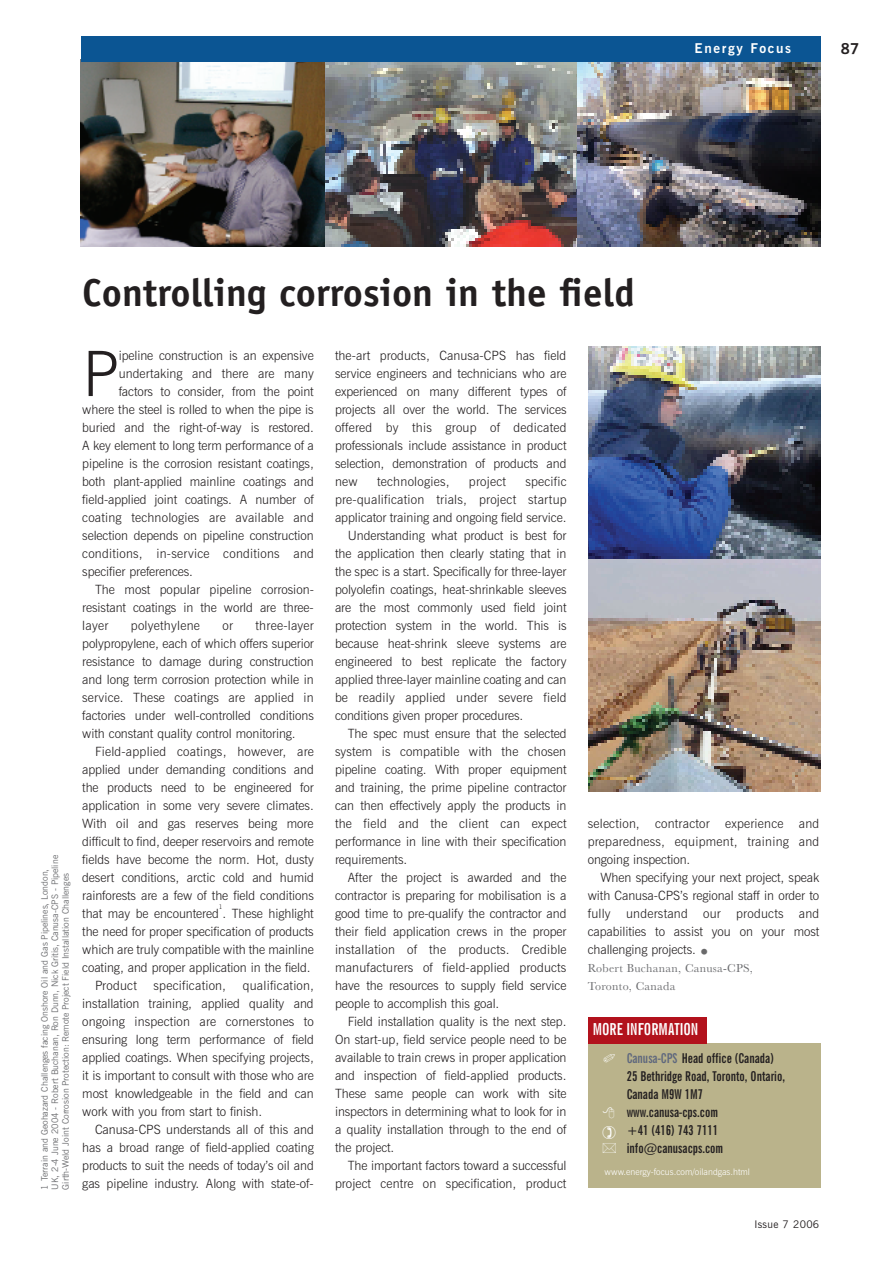
<style>
.page{position:relative;width:893px;height:1263px;background:#fff}
.page>*{position:absolute;margin:0;border:0;box-sizing:border-box;transform-origin:0 0}
.t1{font:300 62.55px "News Gothic BT";color:#231f20}
.t2{font:700 39px "Officina Sans";color:#231f20}
.t3{font:700 extra-condensed 16.5px "News Gothic BT";color:#fff}
.t4{font:700 15px "News Gothic BT";color:#231f20}
.t5{font:700 extra-condensed 13.5px/18px "News Gothic BT";color:#231f20}
.t6{font:700 13.5px "News Gothic BT";letter-spacing:.12em;color:#fff}
.t7{font:300 12.75px/18px "News Gothic BT";letter-spacing:-.005em;color:#231f20;text-align:justify}
.t8{font:300 12.75px "News Gothic BT";letter-spacing:.02em;color:#231f20}
.t9{font:300 12.75px "News Gothic BT";letter-spacing:.015em;color:#231f20}
.t10{font:12px/18px "Baskerville";letter-spacing:.025em;color:#6c6d70}
.t11{font:10.5px "News Gothic BT";letter-spacing:.03em;color:#231f20}
.t12{font:9px/10.5px "News Gothic BT";color:#6c6d70}
.t13{font:300 9px "News Gothic BT";color:#fff}
.t14{font:300 6.3px "News Gothic BT";color:#231f20}
.s1{font-family:"Arial";font-weight:900;font-size:18px;color:#6a6a6b}
.s2{color:#5e677d}
</style>
<div class="page">
<img style="left:325px;top:62px;width:253px;height:185px">
<img style="left:81px;top:62px;width:244px;height:185px">
<img style="left:578px;top:62px;width:243px;height:185px">
<img style="left:588px;top:558px;width:233px;height:233px">
<div style="left:588px;top:1043px;width:233px;height:145px;background:#bab38b"></div>
<div style="left:588px;top:1017px;width:118px;height:26px;background:#b2121c"></div>
<img style="left:588px;top:347px;width:233px;height:211px">
<div style="left:81px;top:37px;width:740px;height:25px;background:#0b5593"></div>
<p class="t6" style="left:695px;top:40px;width:98px">Energy Focus</p>
<p class="t4" style="left:841px;top:39px;width:20px">87</p>
<h2 class="t2" style="left:82px;top:268px;width:554px">Controlling corrosion in the field</h2>
<p class="t12" style="left:39px;top:1189px;width:336px;rotate:-90deg">1 Terrain and Geohazard Challenges facing Onshore Oil and Gas Pipelines, London,<br>UK, 2-4 June 2004 - Robert Buchanan, Ron Dunn, Nick Gritis, Canusa-CPS - Pipeline<br>Girth-Weld Joint Corrosion Protection: Remote Project Field Installation Challenges</p>
<h1 class="t1" style="left:82px;top:336px;width:38px">P</h1>
<p class="t7" style="left:119px;top:346px;width:197px">ipeline construction is an expensive</p>
<p class="t7" style="left:119px;top:364px;width:197px">undertaking and there are many</p>
<p class="t7" style="left:119px;top:382px;width:197px">factors to consider, from the point</p>
<p class="t7" style="left:82px;top:400px;width:233px">where the steel is rolled to when the pipe is</p>
<p class="t7" style="left:82px;top:418px;width:233px">buried and the right-of-way is restored.</p>
<p class="t7" style="left:82px;top:436px;width:233px">A key element to long term performance of a</p>
<p class="t7" style="left:82px;top:454px;width:233px">pipeline is the corrosion resistant coatings,</p>
<p class="t7" style="left:82px;top:472px;width:233px">both plant-applied mainline coatings and</p>
<p class="t7" style="left:82px;top:490px;width:233px">field-applied joint coatings. A number of</p>
<p class="t9" style="left:82px;top:510px;width:233px">coating technologies are available and</p>
<p class="t7" style="left:82px;top:526px;width:233px">selection depends on pipeline construction</p>
<p class="t8" style="left:82px;top:546px;width:233px">conditions, in-service conditions and</p>
<p class="t7" style="left:82px;top:562px;width:112px">specifier preferences.</p>
<p class="t7" style="left:95px;top:580px;width:220px">The most popular pipeline corrosion-</p>
<p class="t7" style="left:82px;top:598px;width:233px">resistant coatings in the world are three-</p>
<p class="t7" style="left:82px;top:616px;width:28px">layer</p>
<p class="t8" style="left:131px;top:618px;width:71px">polyethylene</p>
<p class="t7" style="left:222px;top:616px;width:12px">or</p>
<p class="t7" style="left:82px;top:616px;width:233px;text-indent:173px">three-layer polypropylene, each of which offers superior resistance to damage during construction and long term corrosion protection while in service. These coatings are applied in factories under well-controlled conditions with constant quality control monitoring.</p>
<p class="t7" style="left:82px;top:742px;width:233px;text-indent:13px">Field-applied coatings, however, are applied under demanding conditions and the products need to be engineered for application in some very severe climates.<br>With oil and gas reserves being more difficult to find, deeper reservoirs and remote fields have become the norm. Hot, dusty desert conditions, arctic cold and humid rainforests are a few of the field conditions that may be encountered . These highlight</p>
<p class="t14" style="left:219px;top:903px;width:5px">1</p>
<p class="t7" style="left:82px;top:922px;width:233px">the need for proper specification of products</p>
<p class="t7" style="left:82px;top:940px;width:233px">which are truly compatible with the mainline</p>
<p class="t7" style="left:82px;top:958px;width:230px">coating, and proper application in the field.</p>
<p class="t8" style="left:95px;top:978px;width:43px">Product</p>
<p class="t8" style="left:154px;top:978px;width:74px">specification,</p>
<p class="t7" style="left:82px;top:976px;width:233px;text-indent:160px">qualification, installation training, applied quality and ongoing inspection are cornerstones to ensuring long term performance of field applied coatings. When specifying projects, it is important to consult with those who are most knowledgeable in the field and can work with you from start to finish.</p>
<p class="t7" style="left:82px;top:1120px;width:233px;text-indent:13px">Canusa-CPS understands all of this and has a broad range of field-applied coating products to suit the needs of today’s oil and gas pipeline industry. Along with state-of-</p>
<p class="t7" style="left:335px;top:346px;width:233px">the-art products, Canusa-CPS has field service engineers and technicians who are experienced on many different types of projects all over the world. The services offered by this group of dedicated professionals include assistance in product selection, demonstration of products and new</p>
<p class="t8" style="left:377px;top:474px;width:74px">technologies,</p>
<p class="t8" style="left:469px;top:474px;width:39px">project</p>
<p class="t8" style="left:525px;top:474px;width:43px">specific</p>
<p class="t8" style="left:335px;top:492px;width:233px">pre-qualification trials, project startup</p>
<p class="t7" style="left:335px;top:508px;width:233px">applicator training and ongoing field service.</p>
<p class="t7" style="left:348px;top:526px;width:220px">Understanding what product is best for</p>
<p class="t7" style="left:335px;top:544px;width:233px">the application then clearly stating that in</p>
<p class="t7" style="left:335px;top:562px;width:233px">the spec is a start. Specifically for three-layer</p>
<p class="t7" style="left:335px;top:580px;width:233px">polyolefin coatings, heat-shrinkable sleeves</p>
<p class="t7" style="left:335px;top:598px;width:233px">are the most commonly used field joint</p>
<p class="t7" style="left:335px;top:616px;width:233px">protection system in the world. This is</p>
<p class="t7" style="left:335px;top:634px;width:233px">because heat-shrink sleeve systems are</p>
<p class="t7" style="left:335px;top:652px;width:233px">engineered to best replicate the factory</p>
<p class="t7" style="left:335px;top:670px;width:233px">applied three-layer mainline coating and can</p>
<p class="t8" style="left:335px;top:690px;width:233px">be readily applied under severe field</p>
<p class="t7" style="left:335px;top:706px;width:190px">conditions given proper procedures.</p>
<p class="t7" style="left:348px;top:724px;width:220px">The spec must ensure that the selected</p>
<p class="t7" style="left:335px;top:742px;width:233px">system is compatible with the chosen</p>
<p class="t7" style="left:335px;top:760px;width:233px">pipeline coating. With proper equipment</p>
<p class="t7" style="left:335px;top:778px;width:233px">and training, the prime pipeline contractor</p>
<p class="t7" style="left:335px;top:796px;width:233px">can then effectively apply the products in</p>
<p class="t8" style="left:335px;top:816px;width:233px">the field and the client can expect</p>
<p class="t7" style="left:335px;top:832px;width:233px">performance in line with their specification</p>
<p class="t7" style="left:335px;top:850px;width:74px">requirements.</p>
<p class="t7" style="left:348px;top:868px;width:220px">After the project is awarded and the</p>
<p class="t7" style="left:335px;top:886px;width:233px">contractor is preparing for mobilisation is a</p>
<p class="t7" style="left:335px;top:904px;width:233px">good time to pre-qualify the contractor and</p>
<p class="t7" style="left:335px;top:922px;width:233px">their field application crews in the proper</p>
<p class="t8" style="left:335px;top:942px;width:233px">installation of the products. Credible</p>
<p class="t9" style="left:335px;top:960px;width:233px">manufacturers of field-applied products</p>
<p class="t7" style="left:335px;top:976px;width:233px">have the resources to supply field service</p>
<p class="t7" style="left:335px;top:994px;width:166px">people to accomplish this goal.</p>
<p class="t7" style="left:348px;top:1012px;width:220px">Field installation quality is the next step.</p>
<p class="t7" style="left:335px;top:1030px;width:233px">On start-up, field service people need to be</p>
<p class="t7" style="left:335px;top:1048px;width:233px">available to train crews in proper application</p>
<p class="t7" style="left:335px;top:1066px;width:233px">and inspection of field-applied products.</p>
<p class="t7" style="left:335px;top:1084px;width:233px">These same people can work with site</p>
<p class="t7" style="left:335px;top:1102px;width:233px">inspectors in determining what to look for in</p>
<p class="t7" style="left:335px;top:1120px;width:233px">a quality installation through to the end of</p>
<p class="t7" style="left:335px;top:1138px;width:61px">the project.</p>
<p class="t7" style="left:348px;top:1156px;width:220px">The important factors toward a successful</p>
<p class="t7" style="left:335px;top:1174px;width:233px">project centre on specification, product</p>
<p class="t7" style="left:588px;top:814px;width:233px">selection, contractor experience and preparedness, equipment, training and ongoing inspection.</p>
<p class="t7" style="left:588px;top:868px;width:233px;text-indent:13px">When specifying your next project, speak with Canusa-CPS’s regional staff in order to fully understand our products and capabilities to assist you on your most challenging projects. <span class="s1">•</span></p>
<p class="t10" style="left:588px;top:959px;width:166px">Robert Buchanan, Canusa-CPS,<br>Toronto, Canada</p>
<p class="t3" style="left:593px;top:1019px;width:107px">MORE INFORMATION</p>
<p class="t5" style="left:627px;top:1049px;width:160px"><span class="s2">Canusa-CPS</span> Head office (Canada)<br>25 Bethridge Road, Toronto, Ontario,<br>Canada M9W 1M7 www.canusa-cps.com<br>+41 (416) 743 7111 info@canusacps.com</p>
<p class="t13" style="left:605px;top:1166px;width:147px">www.energy-focus.com/oilandgas.html</p>
<p class="t11" style="left:754px;top:1218px;width:66px">Issue 7 2006</p>
</div>
